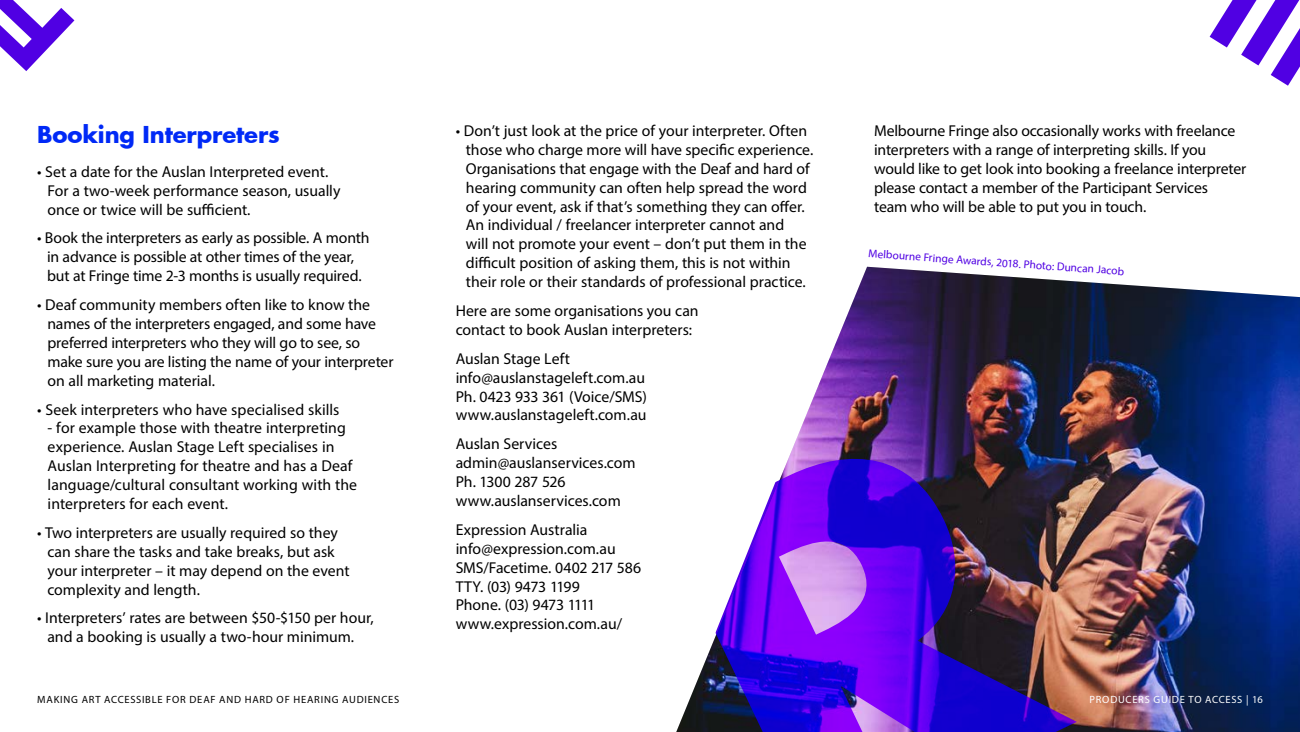
<style>
.page{position:relative;width:1300px;height:732px;background:#fff}
.page>*{position:absolute;margin:0;border:0;box-sizing:border-box;transform-origin:0 0}
.t1{font:700 22.75px "Futura";letter-spacing:-.005em;color:#0029f6}
.t2{font:15.75px/18.9px "Myriad Pro";letter-spacing:-.005em;color:#000}
.t3{font:11.38px "Myriad Pro";color:#5000e3}
.t4{font:10.5px "Myriad Pro";letter-spacing:.075em;color:#000}
.t5{font:10.5px "Myriad Pro";letter-spacing:.07em;color:#fff}
</style>
<div class="page">
<img style="left:793px;top:267px;width:507px;height:465px">
<img style="left:676px;top:446px;width:401px;height:286px">
<svg style="left:1209px;top:0;width:91px;height:86px"></svg>
<svg style="left:0;top:0;width:74px;height:71px"></svg>
<h1 class="t1" style="left:37px;top:119px;width:244px">Booking Interpreters</h1>
<p class="t2" style="left:47px;top:162px;width:295px;text-indent:-10px">• Set a date for the Auslan Interpreted event.<br>For a two-week performance season, usually once or twice will be sufficient.</p>
<p class="t2" style="left:37px;top:228px;width:334px;text-align:center">• Book the interpreters as early as possible. A month in advance is possible at other times of the year, but at Fringe time 2-3 months is usually required.</p>
<p class="t2" style="left:47px;top:295px;width:348px;text-indent:-10px">• Deaf community members often like to know the names of the interpreters engaged, and some have preferred interpreters who they will go to see, so make sure you are listing the name of your interpreter on all marketing material.</p>
<p class="t2" style="left:37px;top:399px;width:304px">• Seek interpreters who have specialised skills</p>
<p class="t2" style="left:48px;top:418px;width:311px">- for example those with theatre interpreting experience. Auslan Stage Left specialises in Auslan Interpreting for theatre and has a Deaf language/cultural consultant working with the interpreters for each event.</p>
<p class="t2" style="left:47px;top:523px;width:304px;text-indent:-10px">• Two interpreters are usually required so they can share the tasks and take breaks, but ask your interpreter – it may depend on the event complexity and length.</p>
<p class="t2" style="left:37px;top:608px;width:338px;text-align:center">• Interpreters’ rates are between $50-$150 per hour, and a booking is usually a two-hour minimum.</p>
<p class="t2" style="left:466px;top:121px;width:349px;text-indent:-10px">• Don’t just look at the price of your interpreter. Often those who charge more will have specific experience.<br>Organisations that engage with the Deaf and hard of hearing community can often help spread the word of your event, ask if that’s something they can offer.<br>An individual / freelancer interpreter cannot and<br>will not promote your event – don’t put them in the difficult position of asking them, this is not within their role or their standards of professional practice.</p>
<p class="t2" style="left:456px;top:301px;width:244px">Here are some organisations you can contact to book Auslan interpreters:</p>
<p class="t2" style="left:456px;top:349px;width:193px">Auslan Stage Left info@auslanstageleft.com.au<br>Ph. 0423 933 361 (Voice/SMS) www.auslanstageleft.com.au</p>
<p class="t2" style="left:456px;top:434px;width:181px">Auslan Services admin@auslanservices.com<br>Ph. 1300 287 526 www.auslanservices.com</p>
<p class="t2" style="left:456px;top:520px;width:187px">Expression Australia info@expression.com.au<br>SMS/Facetime. 0402 217 586<br>TTY. (03) 9473 1199<br>Phone. (03) 9473 1111 www.expression.com.au/</p>
<p class="t2" style="left:874px;top:121px;width:374px">Melbourne Fringe also occasionally works with freelance interpreters with a range of interpreting skills. If you would like to get look into booking a freelance interpreter please contact a member of the Participant Services<br>team who will be able to put you in touch.</p>
<p class="t3" style="left:869px;top:246px;width:258px;rotate:4deg">Melbourne Fringe Awards, 2018. Photo: Duncan Jacob</p>
<p class="t4" style="left:37px;top:692px;width:363px">MAKING ART ACCESSIBLE FOR DEAF AND HARD OF HEARING AUDIENCES</p>
<p class="t5" style="left:1089px;top:692px;width:175px">PRODUCERS GUIDE TO ACCESS | 16</p>
</div>
